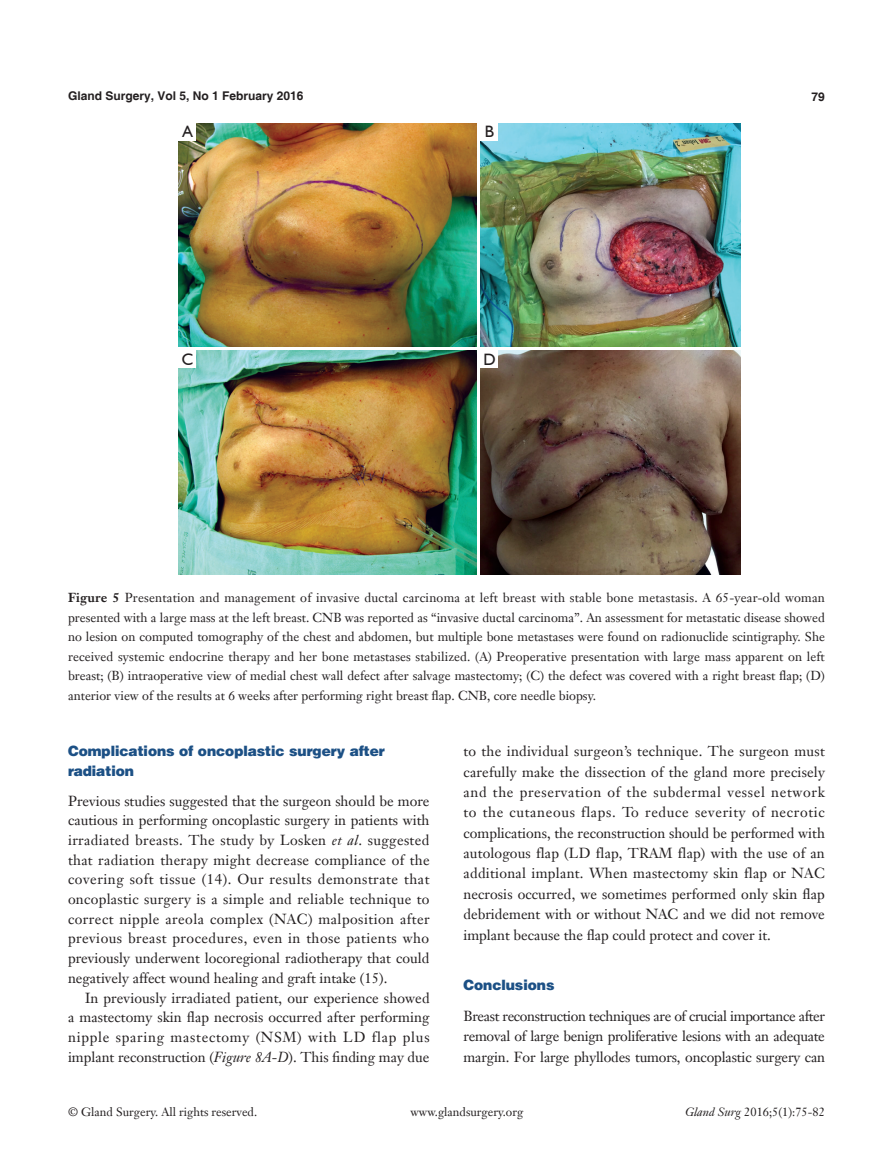
<style>
.page{position:relative;width:893px;height:1170px;background:#fff}
.page>*{position:absolute;margin:0;border:0;box-sizing:border-box;transform-origin:0 0}
.t1{font:16.5px "Humanist 521 BT";color:#231f20}
.t2{font:14.25px/19.6px "Janson Text LT";color:#231f20;text-align:justify}
.t3{font:900 14.25px/19.6px "Helvetica";color:#1c5085}
.t4{font:12.75px/19.5px "Janson Text LT";color:#231f20;text-align:justify}
.t5{font:12px "Janson Text LT";color:#231f20}
.t6{font:700 12px "Helvetica";color:#231f20}
.s1{font-weight:700}
.s2{font-style:italic}
</style>
<div class="page">
<img style="left:179px;top:123px;width:298px;height:224px">
<img style="left:481px;top:123px;width:259px;height:224px">
<img style="left:179px;top:351px;width:298px;height:223px">
<img style="left:481px;top:351px;width:259px;height:223px">
<div style="left:179px;top:123px;width:17px;height:17px;background:#fff"></div>
<div style="left:179px;top:351px;width:17px;height:17px;background:#fff"></div>
<div style="left:481px;top:351px;width:17px;height:17px;background:#fff"></div>
<div style="left:481px;top:123px;width:17px;height:17px;background:#fff"></div>
<p class="t6" style="left:68px;top:88px;width:237px">Gland Surgery, Vol 5, No 1 February 2016</p>
<p class="t6" style="left:812px;top:89px;width:15px">79</p>
<p class="t1" style="left:182px;top:121px;width:12px">A</p>
<p class="t1" style="left:485px;top:121px;width:11px">B</p>
<p class="t1" style="left:182px;top:349px;width:13px">C</p>
<p class="t1" style="left:483px;top:349px;width:14px">D</p>
<p class="t4" style="left:68px;top:588px;width:758px"><span class="s1">Figure 5</span> Presentation and management of invasive ductal carcinoma at left breast with stable bone metastasis. A 65-year-old woman presented with a large mass at the left breast. CNB was reported as “invasive ductal carcinoma”. An assessment for metastatic disease showed no lesion on computed tomography of the chest and abdomen, but multiple bone metastases were found on radionuclide scintigraphy. She received systemic endocrine therapy and her bone metastases stabilized. (A) Preoperative presentation with large mass apparent on left breast; (B) intraoperative view of medial chest wall defect after salvage mastectomy; (C) the defect was covered with a right breast flap; (D) anterior view of the results at 6 weeks after performing right breast flap. CNB, core needle biopsy.</p>
<p class="t3" style="left:68px;top:741px;width:318px">Complications of oncoplastic surgery after radiation</p>
<p class="t2" style="left:68px;top:790px;width:363px">Previous studies suggested that the surgeon should be more cautious in performing oncoplastic surgery in patients with irradiated breasts. The study by Losken <span class="s2">et al</span>. suggested that radiation therapy might decrease compliance of the covering soft tissue (14). Our results demonstrate that oncoplastic surgery is a simple and reliable technique to correct nipple areola complex (NAC) malposition after previous breast procedures, even in those patients who previously underwent locoregional radiotherapy that could negatively affect wound healing and graft intake (15).</p>
<p class="t2" style="left:68px;top:987px;width:363px;text-indent:17px">In previously irradiated patient, our experience showed a mastectomy skin flap necrosis occurred after performing nipple sparing mastectomy (NSM) with LD flap plus implant reconstruction (<span class="s2">Figure 8A</span>-<span class="s2">D</span>). This finding may due</p>
<p class="t2" style="left:463px;top:741px;width:363px;line-height:20.4px">to the individual surgeon’s technique. The surgeon must carefully make the dissection of the gland more precisely and the preservation of the subdermal vessel network to the cutaneous flaps. To reduce severity of necrotic complications, the reconstruction should be performed with autologous flap (LD flap, TRAM flap) with the use of an additional implant. When mastectomy skin flap or NAC necrosis occurred, we sometimes performed only skin flap debridement with or without NAC and we did not remove implant because the flap could protect and cover it.</p>
<p class="t3" style="left:463px;top:974px;width:92px">Conclusions</p>
<p class="t2" style="left:463px;top:1005px;width:363px;line-height:20.4px">Breast reconstruction techniques are of crucial importance after removal of large benign proliferative lesions with an adequate margin. For large phyllodes tumors, oncoplastic surgery can</p>
<p class="t5" style="left:68px;top:1104px;width:191px">© Gland Surgery. All rights reserved.</p>
<p class="t5" style="left:410px;top:1104px;width:114px">www.glandsurgery.org</p>
<p class="t5" style="left:685px;top:1104px;width:141px"><span class="s2">Gland Surg</span> 2016;5(1):75-82</p>
</div>
